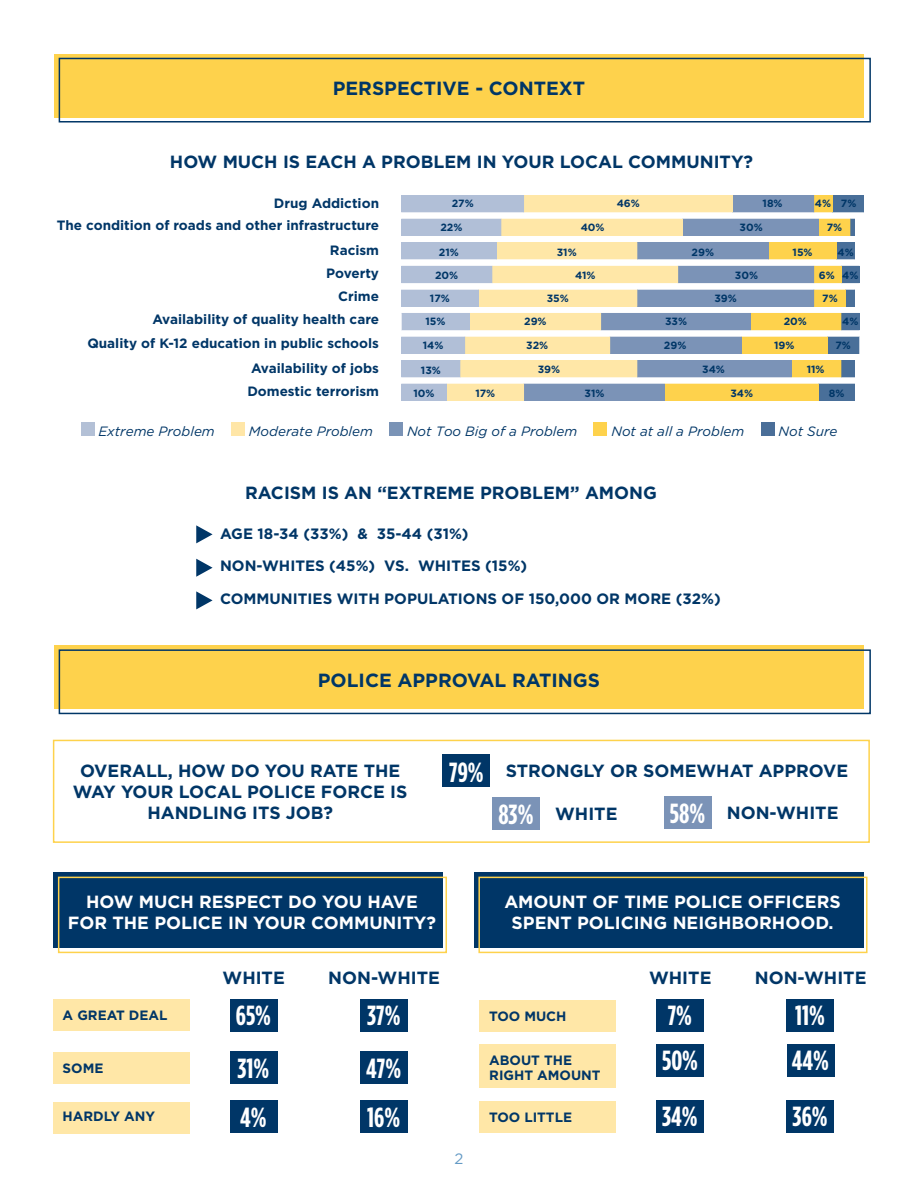
<style>
.page{position:relative;width:918px;height:1188px;background:#fff}
.page>*{position:absolute;margin:0;border:0;box-sizing:border-box;transform-origin:0 0}
.t1{font:700 27.6px "Gotham Condensed";color:#fff}
.t2{font:700 19.05px "Gotham";color:#003667}
.t3{font:700 17.7px/21px "Gotham";color:#003667;text-align:center}
.t4{font:700 17.7px/21px "Gotham";color:#fff;text-align:center}
.t5{font:700 15px/32.5px "Gotham";color:#003667}
.t6{font:15px "Gotham";color:#649ac5}
.t7{font:700 13.5px/23.1px "Gotham";color:#003667;text-align:right}
.t8{font:italic 13.5px "Gotham";color:#003667}
.t9{font:700 10.5px/22.8px "Gotham";color:#003667}
</style>
<div class="page">
<div style="left:54px;top:872px;width:389px;height:75px;background:#003667"></div>
<div style="left:474px;top:872px;width:389px;height:75px;background:#003667"></div>
<div style="left:53px;top:999px;width:136px;height:32px;background:#ffe7a7"></div>
<div style="left:479px;top:1044px;width:137px;height:44px;background:#ffe7a7"></div>
<div style="left:53px;top:1052px;width:136px;height:32px;background:#ffe7a7"></div>
<div style="left:479px;top:1101px;width:137px;height:32px;background:#ffe7a7"></div>
<div style="left:479px;top:1000px;width:137px;height:32px;background:#ffe7a7"></div>
<div style="left:53px;top:1102px;width:136px;height:31px;background:#ffe7a7"></div>
<div style="left:54px;top:646px;width:810px;height:63px;background:#fed24c"></div>
<div style="left:59px;top:649px;width:812px;height:65px;border:2px solid #003667"></div>
<div style="left:53px;top:740px;width:817px;height:103px;border:2px solid #fed24c"></div>
<div style="left:443px;top:755px;width:47px;height:32px;background:#003667"></div>
<div style="left:230px;top:999px;width:47px;height:32px;background:#003667"></div>
<div style="left:657px;top:1044px;width:47px;height:32px;background:#003667"></div>
<div style="left:360px;top:999px;width:48px;height:32px;background:#003667"></div>
<div style="left:787px;top:1044px;width:47px;height:32px;background:#003667"></div>
<div style="left:230px;top:1051px;width:47px;height:33px;background:#003667"></div>
<div style="left:656px;top:1100px;width:48px;height:33px;background:#003667"></div>
<div style="left:656px;top:999px;width:48px;height:33px;background:#003667"></div>
<div style="left:360px;top:1051px;width:48px;height:33px;background:#003667"></div>
<div style="left:787px;top:1100px;width:47px;height:33px;background:#003667"></div>
<div style="left:787px;top:999px;width:47px;height:33px;background:#003667"></div>
<div style="left:230px;top:1100px;width:47px;height:33px;background:#003667"></div>
<div style="left:360px;top:1100px;width:48px;height:33px;background:#003667"></div>
<div style="left:492px;top:797px;width:48px;height:33px;background:#7b93b7"></div>
<div style="left:664px;top:796px;width:47px;height:33px;background:#7b93b7"></div>
<div style="left:54px;top:54px;width:810px;height:63px;background:#fed24c"></div>
<div style="left:59px;top:58px;width:812px;height:65px;border:2px solid #003667"></div>
<svg style="left:401px;top:195px;width:463px;height:17px;background:#c6c4b1"></svg>
<svg style="left:401px;top:219px;width:454px;height:17px;background:#c4c2af"></svg>
<svg style="left:401px;top:242px;width:454px;height:18px;background:#c3c0aa"></svg>
<svg style="left:401px;top:266px;width:458px;height:17px;background:#c1c0af"></svg>
<svg style="left:401px;top:289px;width:454px;height:18px;background:#bdbeb1"></svg>
<svg style="left:401px;top:313px;width:458px;height:17px;background:#c0bca1"></svg>
<svg style="left:401px;top:337px;width:458px;height:17px;background:#c1bda0"></svg>
<svg style="left:401px;top:360px;width:454px;height:17px;background:#c2bfa8"></svg>
<svg style="left:401px;top:384px;width:454px;height:17px;background:#bfb890"></svg>
<div style="left:81px;top:423px;width:13px;height:13px;background:#b3c0d6"></div>
<div style="left:231px;top:423px;width:14px;height:13px;background:#ffe6a7"></div>
<div style="left:389px;top:423px;width:14px;height:13px;background:#7a93b6"></div>
<div style="left:594px;top:423px;width:13px;height:13px;background:#fed24c"></div>
<div style="left:761px;top:423px;width:13px;height:13px;background:#4a6e98"></div>
<svg style="left:196px;top:559px;width:17px;height:18px"></svg>
<svg style="left:196px;top:525px;width:17px;height:18px"></svg>
<svg style="left:196px;top:591px;width:17px;height:18px"></svg>
<div style="left:58px;top:877px;width:389px;height:76px;border:2px solid #fed24c"></div>
<div style="left:478px;top:877px;width:390px;height:76px;border:2px solid #fed24c"></div>
<h2 class="t2" style="left:333px;top:77px;width:254px">PERSPECTIVE - CONTEXT</h2>
<h3 class="t3" style="left:170px;top:151px;width:585px">HOW MUCH IS EACH A PROBLEM IN YOUR LOCAL COMMUNITY?</h3>
<p class="t7" style="left:57px;top:192px;width:324px;line-height:22px">Drug Addiction<br>The condition of roads and other infrastructure</p>
<p class="t7" style="left:153px;top:238px;width:228px">Racism<br>Poverty<br>Crime<br>Availability of quality health care</p>
<p class="t7" style="left:247px;top:331px;width:133px;line-height:23.7px;text-align:justify;text-indent:-160px">Quality of K-12 education in public schools Availability of jobs Domestic terrorism</p>
<p class="t9" style="left:452px;top:192px;width:24px">27%</p>
<p class="t9" style="left:440px;top:215px;width:24px">22%</p>
<p class="t9" style="left:439px;top:240px;width:22px">21%</p>
<p class="t9" style="left:435px;top:264px;width:25px">20%</p>
<p class="t9" style="left:430px;top:287px;width:21px">17%</p>
<p class="t9" style="left:426px;top:309px;width:22px">15%</p>
<p class="t9" style="left:423px;top:334px;width:22px">14%</p>
<p class="t9" style="left:421px;top:358px;width:21px">13%</p>
<p class="t9" style="left:413px;top:381px;width:23px">10%</p>
<p class="t9" style="left:475px;top:381px;width:21px">17%</p>
<p class="t9" style="left:581px;top:215px;width:25px">40%</p>
<p class="t9" style="left:617px;top:192px;width:25px">46%</p>
<p class="t9" style="left:763px;top:192px;width:22px">18%</p>
<p class="t9" style="left:740px;top:215px;width:25px">30%</p>
<p class="t9" style="left:815px;top:192px;width:18px">4%</p>
<p class="t9" style="left:827px;top:215px;width:17px">7%</p>
<p class="t9" style="left:841px;top:192px;width:17px">7%</p>
<p class="t9" style="left:557px;top:240px;width:21px">31%</p>
<p class="t9" style="left:575px;top:264px;width:22px">41%</p>
<p class="t9" style="left:547px;top:286px;width:24px">35%</p>
<p class="t9" style="left:524px;top:309px;width:24px">29%</p>
<p class="t9" style="left:526px;top:334px;width:24px">32%</p>
<p class="t9" style="left:538px;top:358px;width:24px">39%</p>
<p class="t9" style="left:585px;top:381px;width:21px">31%</p>
<p class="t9" style="left:692px;top:240px;width:24px">29%</p>
<p class="t9" style="left:665px;top:309px;width:24px">33%</p>
<p class="t9" style="left:664px;top:334px;width:24px">29%</p>
<p class="t9" style="left:714px;top:264px;width:45px;text-indent:20px">30%<br>39%</p>
<p class="t9" style="left:702px;top:358px;width:24px">34%</p>
<p class="t9" style="left:730px;top:381px;width:24px">34%</p>
<p class="t9" style="left:793px;top:240px;width:22px">15%</p>
<p class="t9" style="left:838px;top:240px;width:18px">4%</p>
<p class="t9" style="left:842px;top:264px;width:18px">4%</p>
<p class="t9" style="left:842px;top:309px;width:18px">4%</p>
<p class="t9" style="left:835px;top:334px;width:17px">7%</p>
<p class="t9" style="left:829px;top:381px;width:17px">8%</p>
<p class="t9" style="left:819px;top:264px;width:20px;text-align:center">6%<br>7%</p>
<p class="t9" style="left:784px;top:309px;width:25px">20%</p>
<p class="t9" style="left:774px;top:334px;width:22px">19%</p>
<p class="t9" style="left:807px;top:358px;width:19px">11%</p>
<p class="t8" style="left:98px;top:424px;width:118px">Extreme Problem</p>
<p class="t8" style="left:249px;top:424px;width:126px">Moderate Problem</p>
<p class="t8" style="left:407px;top:424px;width:172px">Not Too Big of a Problem</p>
<p class="t8" style="left:611px;top:424px;width:134px">Not at all a Problem</p>
<p class="t8" style="left:778px;top:424px;width:60px">Not Sure</p>
<h3 class="t3" style="left:245px;top:482px;width:413px">RACISM IS AN “EXTREME PROBLEM” AMONG</h3>
<p class="t5" style="left:220px;top:517px;width:502px">AGE 18-34 (33%) &amp; 35-44 (31%)<br>NON-WHITES (45%) VS. WHITES (15%)<br>COMMUNITIES WITH POPULATIONS OF 150,000 OR MORE (32%)</p>
<h2 class="t2" style="left:318px;top:669px;width:284px">POLICE APPROVAL RATINGS</h2>
<h3 class="t3" style="left:73px;top:760px;width:336px">OVERALL, HOW DO YOU RATE THE<br>WAY YOUR LOCAL POLICE FORCE IS<br>HANDLING ITS JOB?</h3>
<h1 class="t1" style="left:449px;top:756px;width:36px">79%</h1>
<h3 class="t3" style="left:506px;top:760px;width:344px">STRONGLY OR SOMEWHAT APPROVE</h3>
<h3 class="t3" style="left:555px;top:803px;width:64px">WHITE</h3>
<h1 class="t1" style="left:498px;top:799px;width:37px">83%</h1>
<h1 class="t1" style="left:670px;top:798px;width:37px">58%</h1>
<h3 class="t3" style="left:727px;top:802px;width:113px">NON-WHITE</h3>
<h3 class="t4" style="left:68px;top:891px;width:370px">HOW MUCH RESPECT DO YOU HAVE<br>FOR THE POLICE IN YOUR COMMUNITY?</h3>
<h3 class="t4" style="left:504px;top:891px;width:338px">AMOUNT OF TIME POLICE OFFICERS<br>SPENT POLICING NEIGHBORHOOD.</h3>
<h3 class="t3" style="left:328px;top:966px;width:113px">NON-WHITE</h3>
<h3 class="t3" style="left:755px;top:966px;width:113px">NON-WHITE</h3>
<h3 class="t3" style="left:223px;top:966px;width:64px">WHITE</h3>
<h3 class="t3" style="left:649px;top:966px;width:64px">WHITE</h3>
<p class="t7" style="left:63px;top:1003px;width:106px">A GREAT DEAL</p>
<h1 class="t1" style="left:236px;top:1000px;width:37px">65%</h1>
<h1 class="t1" style="left:367px;top:1000px;width:35px">37%</h1>
<p class="t7" style="left:489px;top:1004px;width:79px">TOO MUCH</p>
<h1 class="t1" style="left:668px;top:1000px;width:26px">7%</h1>
<h1 class="t1" style="left:795px;top:1000px;width:31px">11%</h1>
<p class="t7" style="left:63px;top:1057px;width:42px">SOME</p>
<p class="t7" style="left:63px;top:1104px;width:94px">HARDLY ANY</p>
<h1 class="t1" style="left:662px;top:1045px;width:37px">50%</h1>
<h1 class="t1" style="left:238px;top:1052px;width:33px">31%</h1>
<h1 class="t1" style="left:792px;top:1045px;width:39px">44%</h1>
<h1 class="t1" style="left:662px;top:1101px;width:37px">34%</h1>
<p class="t7" style="left:489px;top:1052px;width:113px;line-height:15px;text-align:left">ABOUT THE<br>RIGHT AMOUNT</p>
<h1 class="t1" style="left:366px;top:1052px;width:37px">47%</h1>
<h1 class="t1" style="left:793px;top:1101px;width:37px">36%</h1>
<h1 class="t1" style="left:240px;top:1101px;width:28px">4%</h1>
<h1 class="t1" style="left:367px;top:1101px;width:34px">16%</h1>
<p class="t7" style="left:489px;top:1106px;width:85px">TOO LITTLE</p>
<p class="t6" style="left:455px;top:1151px;width:10px">2</p>
</div>
